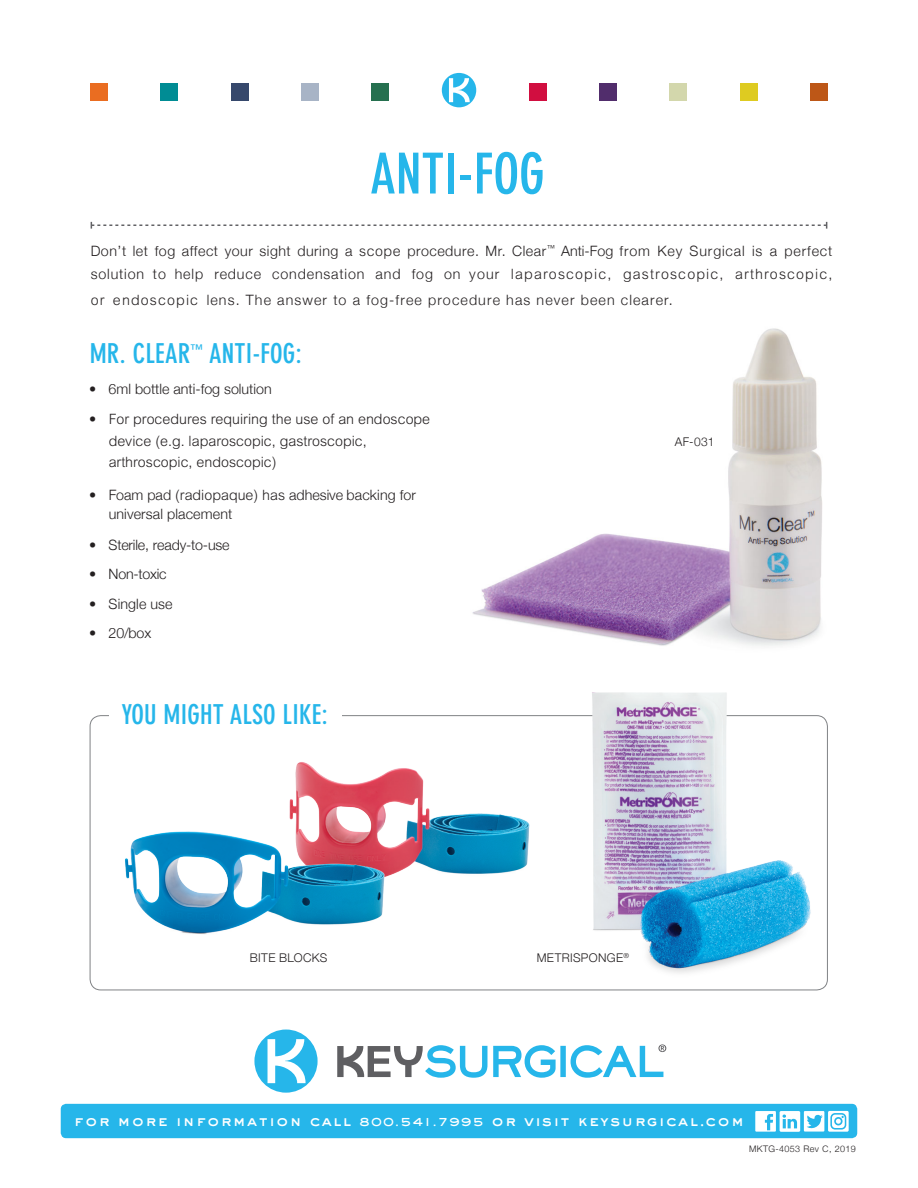
<style>
.page{position:relative;width:918px;height:1188px;background:#fff}
.page>*{position:absolute;margin:0;border:0;box-sizing:border-box;transform-origin:0 0}
.t1{font:700 condensed 55.5px "DIN Neuzeit Grotesk LT";color:#26b6ea}
.t2{font:700 condensed 27px "DIN Neuzeit Grotesk LT";letter-spacing:.005em;color:#26b6ea}
.t3{font:15px "Sackers Heavy Gothic";letter-spacing:.08em;color:#fff}
.t4{font:300 14.25px/23.5px "Helvetica Neue";letter-spacing:.06em;color:#231f20}
.t5{font:300 14.25px/21.3px "Arial MT Std";color:#231f20}
.t6{font:300 14.25px/18.5px "Helvetica Neue";letter-spacing:.01em;color:#231f20}
.t7{font:300 14.25px "Helvetica Neue";letter-spacing:.08em;color:#231f20}
.t8{font:300 14.25px "Helvetica Neue";letter-spacing:-.015em;color:#231f20}
.t9{font:300 14.25px "Helvetica Neue";color:#231f20}
.t10{font:300 14.25px "Helvetica Neue";letter-spacing:.035em;color:#231f20}
.t11{font:300 12px "Helvetica Neue";letter-spacing:.03em;color:#231f20}
.t12{font:300 9px "Helvetica Neue";letter-spacing:.04em;color:#231f20}
.s1{font-family:"Arial MT Std"}
.s2{font-family:"Helvetica Neue"}
.s3{font-size:12.3px}
</style>
<div class="page">
<img style="left:472px;top:328px;width:350px;height:311px">
<svg style="left:91px;top:222px;width:736px;height:7px"></svg>
<svg style="left:337px;top:1045px;width:150px;height:33px"></svg>
<svg style="left:254px;top:1030px;width:64px;height:63px"></svg>
<svg style="left:493px;top:1044px;width:173px;height:34px"></svg>
<div style="left:61px;top:1104px;width:796px;height:34px;background:#26b6ea;border-radius:5px"></div>
<svg style="left:755px;top:1111px;width:45px;height:21px"></svg>
<div style="left:804px;top:1111px;width:20px;height:21px;background:#fff"></div>
<svg style="left:806px;top:1111px;width:43px;height:21px"></svg>
<svg style="left:442px;top:73px;width:34px;height:34px"></svg>
<div style="left:90px;top:83px;width:18px;height:18px;background:#ea6d21"></div>
<div style="left:161px;top:83px;width:17px;height:18px;background:#008c94"></div>
<div style="left:231px;top:83px;width:17px;height:18px;background:#36486c"></div>
<div style="left:301px;top:83px;width:18px;height:18px;background:#a8b4c6"></div>
<div style="left:371px;top:83px;width:18px;height:18px;background:#25704f"></div>
<div style="left:529px;top:83px;width:18px;height:18px;background:#d10e40"></div>
<div style="left:599px;top:83px;width:18px;height:18px;background:#512d6c"></div>
<div style="left:670px;top:83px;width:17px;height:18px;background:#d3d7ac"></div>
<div style="left:740px;top:83px;width:17px;height:18px;background:#decb21"></div>
<div style="left:810px;top:83px;width:18px;height:18px;background:#bd5717"></div>
<img style="left:289px;top:762px;width:241px;height:112px">
<img style="left:89px;top:802px;width:330px;height:165px">
<img style="left:532px;top:639px;width:296px;height:352px">
<h1 class="t1" style="left:370px;top:142px;width:176px">ANTI-FOG</h1>
<p class="t4" style="left:91px;top:238px;width:743px">Don’t let fog affect your sight during a <span class="s1">scope</span> procedure. Mr. Clear<sup>™</sup> Anti-Fog from Key Surgical is a perfect solution to help reduce condensation and fog on your <span class="s1">laparoscopic, gastroscopic, arthroscopic,</span></p>
<p class="t7" style="left:91px;top:288px;width:584px"><span class="s1">or endoscopic</span> lens. The answer to a fog-free procedure has never been clearer.</p>
<h2 class="t2" style="left:90px;top:338px;width:214px">MR. CLEAR<sup>™</sup> ANTI-FOG:</h2>
<p class="t9" style="left:89px;top:377px;width:184px">• 6ml bottle anti-fog solution</p>
<p class="t5" style="left:109px;top:409px;width:323px;text-indent:-19px"><span class="s2">•</span> For procedures requiring the use of an endoscope device (e.g. laparoscopic, gastroscopic, arthroscopic, endoscopic)</p>
<p class="t6" style="left:109px;top:485px;width:309px;text-indent:-19px">• Foam pad <span class="s1">(radiopaque) has</span> adhesive backing for universal placement</p>
<p class="t8" style="left:89px;top:533px;width:142px">• Sterile, ready-to-use</p>
<p class="t8" style="left:89px;top:563px;width:79px">• Non-toxic</p>
<p class="t6" style="left:89px;top:593px;width:85px">• Single use</p>
<p class="t10" style="left:89px;top:622px;width:64px">• 20/box</p>
<h2 class="t2" style="left:121px;top:698px;width:208px">YOU MIGHT ALSO LIKE:</h2>
<p class="t11" style="left:675px;top:432px;width:41px">AF-031</p>
<p class="t11" style="left:250px;top:948px;width:79px">BITE BLOCKS</p>
<p class="t11" style="left:537px;top:948px;width:94px">METRISPONGE<sup>®</sup></p>
<p class="t3" style="left:74px;top:1110px;width:672px">for more information call <span class="s3">800.541.7995</span> or visit keysurgical.com</p>
<p class="t12" style="left:749px;top:1142px;width:108px">MKTG-4053 Rev <span class="s1">C</span>, 2019</p>
</div>
